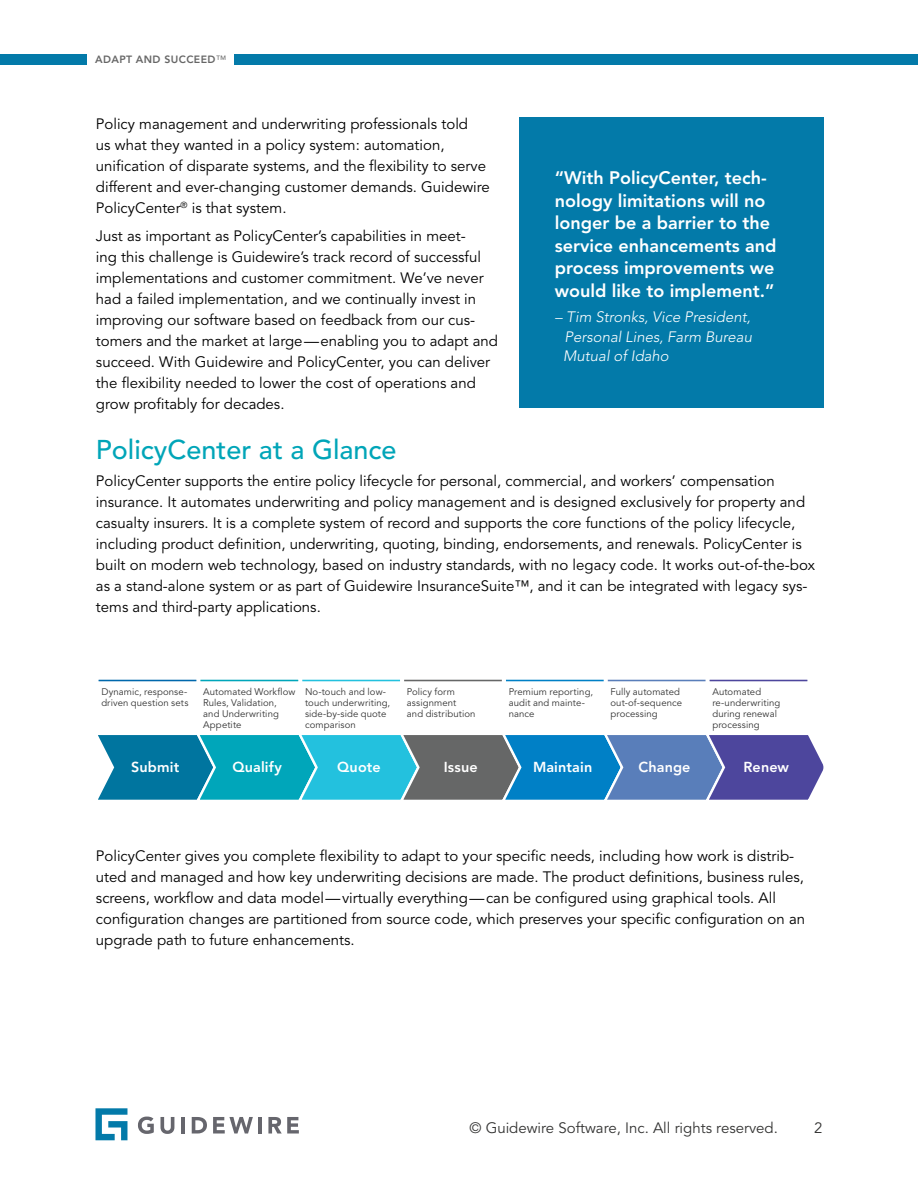
<style>
.page{position:relative;width:918px;height:1188px;background:#fff}
.page>*{position:absolute;margin:0;border:0;box-sizing:border-box;transform-origin:0 0}
.t1{font:500 27px "Avenir LT Std";color:#00a5b8}
.t2{font:800 18px/22.5px "Avenir LT Std";color:#fff}
.t3{font:15px/21px "Avenir LT Std";color:#000}
.t4{font:italic 300 15px/19.5px "Avenir LT Std";color:#fff;text-align:justify}
.t5{font:15px "Avenir LT Std";color:#343433}
.t6{font:800 14.4px "Avenir LT Std";letter-spacing:.01em;color:#fff}
.t7{font:800 10.5px "Avenir LT Std";letter-spacing:.035em;color:#666}
.t8{font:9.6px/10.9px "Avenir LT Std";letter-spacing:.01em;color:#343434}
.s1{font-weight:400}
</style>
<div class="page">
<div style="left:235px;top:54px;width:683px;height:11px;background:#037aa9"></div>
<div style="left:0;top:54px;width:87px;height:11px;background:#037aa9"></div>
<svg style="left:138px;top:1117px;width:16px;height:17px"></svg>
<svg style="left:161px;top:1117px;width:13px;height:17px"></svg>
<hr style="left:181px;top:1117px;width:4px;height:17px;background:#66666d">
<svg style="left:192px;top:1117px;width:15px;height:17px"></svg>
<svg style="left:213px;top:1117px;width:40px;height:17px"></svg>
<hr style="left:258px;top:1117px;width:4px;height:17px;background:#66666d">
<svg style="left:268px;top:1117px;width:31px;height:17px"></svg>
<svg style="left:95px;top:1108px;width:32px;height:32px"></svg>
<svg style="left:98px;top:735px;width:725px;height:65px;background:#3587b1"></svg>
<hr style="left:200px;top:680px;width:98px;height:1px;background:#00a6ba">
<hr style="left:99px;top:680px;width:97px;height:1px;background:#0068ac">
<hr style="left:710px;top:680px;width:97px;height:1px;background:#4d469d">
<hr style="left:302px;top:680px;width:98px;height:1px;background:#23c1de">
<hr style="left:404px;top:680px;width:98px;height:1px;background:#666767">
<hr style="left:506px;top:680px;width:98px;height:1px;background:#0080c6">
<hr style="left:608px;top:680px;width:98px;height:1px;background:#597eba">
<div style="left:519px;top:118px;width:304px;height:290px;background:#037aa9"></div>
<p class="t7" style="left:95px;top:53px;width:133px">ADAPT AND SUCCEED<span class="s1">™</span></p>
<p class="t3" style="left:96px;top:114px;width:395px">Policy management and underwriting professionals told<br>us what they wanted in a policy system: automation, unification of disparate systems, and the flexibility to serve different and ever-changing customer demands. Guidewire PolicyCenter<sup>®</sup> is that system.</p>
<p class="t3" style="left:96px;top:226px;width:404px">Just as important as PolicyCenter’s capabilities in meet-<br>ing this challenge is Guidewire’s track record of successful implementations and customer commitment. We’ve never had a failed implementation, and we continually invest in improving our software based on feedback from our cus&shy;tomers and the market at large—enabling you to adapt and succeed. With Guidewire and PolicyCenter, you can deliver the flexibility needed to lower the cost of operations and grow profitably for decades.</p>
<h1 class="t1" style="left:96px;top:434px;width:302px">PolicyCenter at a Glance</h1>
<p class="t3" style="left:96px;top:471px;width:721px">PolicyCenter supports the entire policy lifecycle for personal, commercial, and workers’ compensation insurance. It automates underwriting and policy management and is designed exclusively for property and casualty insurers. It is a complete system of record and supports the core functions of the policy lifecycle, including product definition, underwriting, quoting, binding, endorsements, and renewals. PolicyCenter is built on modern web technology, based on industry standards, with no legacy code. It works out-of-the-box as a stand-alone system or as part of Guidewire InsuranceSuite™, and it can be integrated with legacy sys&shy;tems and third-party applications.</p>
<p class="t2" style="left:555px;top:167px;width:223px">“With PolicyCenter, tech&shy;nology limitations will no longer be a barrier to the service enhancements and process improvements we would like to implement.”</p>
<p class="t4" style="left:563px;top:308px;width:190px;text-indent:-8px">– Tim Stronks, Vice President, Personal Lines, Farm Bureau Mutual of Idaho</p>
<p class="t8" style="left:101px;top:686px;width:89px">Dynamic, response&shy;driven question sets</p>
<p class="t8" style="left:203px;top:686px;width:94px">Automated Workflow<br>Rules, Validation, and Underwriting<br>Appetite</p>
<p class="t8" style="left:305px;top:686px;width:87px">No-touch and low&shy;touch underwriting, side-by-side quote comparison</p>
<p class="t8" style="left:407px;top:686px;width:70px">Policy form assignment<br>and distribution</p>
<p class="t8" style="left:509px;top:686px;width:86px">Premium reporting, audit and mainte&shy;nance</p>
<p class="t8" style="left:611px;top:686px;width:73px">Fully automated out-of-sequence processing</p>
<p class="t8" style="left:712px;top:686px;width:69px">Automated re-underwriting during renewal processing</p>
<p class="t6" style="left:131px;top:758px;width:49px">Submit</p>
<p class="t6" style="left:232px;top:758px;width:51px">Qualify</p>
<p class="t6" style="left:337px;top:758px;width:45px">Quote</p>
<p class="t6" style="left:444px;top:758px;width:35px">Issue</p>
<p class="t6" style="left:533px;top:758px;width:61px">Maintain</p>
<p class="t6" style="left:638px;top:758px;width:54px">Change</p>
<p class="t6" style="left:744px;top:758px;width:47px">Renew</p>
<p class="t3" style="left:96px;top:846px;width:711px">PolicyCenter gives you complete flexibility to adapt to your specific needs, including how work is distrib&shy;uted and managed and how key underwriting decisions are made. The product definitions, business rules, screens, workflow and data model—virtually everything—can be configured using graphical tools. All configuration changes are partitioned from source code, which preserves your specific configuration on an upgrade path to future enhancements.</p>
<p class="t5" style="left:470px;top:1119px;width:310px">© Guidewire Software, Inc. All rights reserved.</p>
<p class="t5" style="left:814px;top:1119px;width:10px">2</p>
</div>
